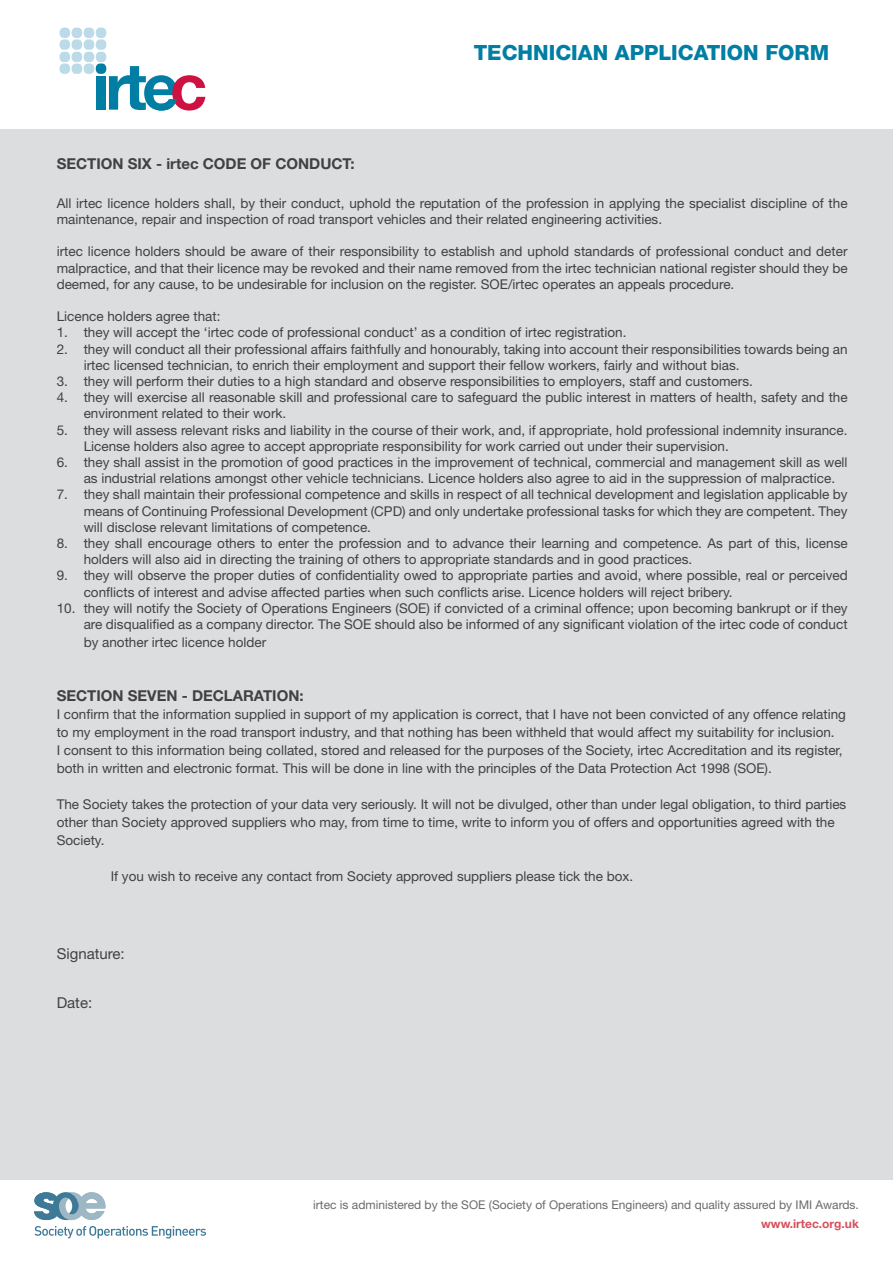
<style>
.page{position:relative;width:893px;height:1263px;background:#fff}
.page>*{position:absolute;margin:0;border:0;box-sizing:border-box;transform-origin:0 0}
.t1{font:800 21px "Helvetica Neue";color:#007ea3}
.t2{font:700 15px "Helvetica Neue";color:#414042}
.t3{font:15px "Helvetica Neue";color:#414042}
.t4{font:13.5px/16.2px "Helvetica Neue";color:#414042}
.t5{font:12px "Helvetica Neue";color:#696a6d}
.t6{font:700 12px "Helvetica Neue";color:#d6505a}
</style>
<div class="page">
<div style="left:97px;top:76px;width:9px;height:34px;background:#007ea3"></div>
<svg style="left:109px;top:66px;width:96px;height:45px"></svg>
<div style="left:96px;top:64px;width:10px;height:10px;background:#007ea3;border-radius:4px"></div>
<div style="left:84px;top:64px;width:10px;height:10px;background:#badbe7;border-radius:4px"></div>
<div style="left:96px;top:52px;width:10px;height:10px;background:#badbe7;border-radius:4px"></div>
<div style="left:84px;top:52px;width:10px;height:10px;background:#badbe7;border-radius:4px"></div>
<div style="left:72px;top:64px;width:10px;height:10px;background:#badbe7;border-radius:4px"></div>
<div style="left:60px;top:64px;width:10px;height:10px;background:#badbe7;border-radius:4px"></div>
<div style="left:72px;top:52px;width:10px;height:10px;background:#badbe7;border-radius:4px"></div>
<div style="left:60px;top:52px;width:10px;height:10px;background:#badbe7;border-radius:4px"></div>
<div style="left:96px;top:39px;width:10px;height:11px;background:#badbe7;border-radius:4px"></div>
<div style="left:84px;top:39px;width:10px;height:11px;background:#badbe7;border-radius:4px"></div>
<div style="left:96px;top:28px;width:10px;height:10px;background:#badbe7;border-radius:4px"></div>
<div style="left:84px;top:28px;width:10px;height:10px;background:#badbe7;border-radius:4px"></div>
<div style="left:72px;top:39px;width:10px;height:11px;background:#badbe7;border-radius:4px"></div>
<div style="left:60px;top:39px;width:10px;height:11px;background:#badbe7;border-radius:4px"></div>
<div style="left:72px;top:28px;width:10px;height:10px;background:#badbe7;border-radius:4px"></div>
<div style="left:60px;top:28px;width:10px;height:10px;background:#badbe7;border-radius:4px"></div>
<div style="left:0;top:130px;width:893px;height:1050px;background:#dcddde"></div>
<svg style="left:34px;top:1192px;width:172px;height:46px"></svg>
<h1 class="t1" style="left:474px;top:40px;width:357px">TECHNICIAN APPLICATION FORM</h1>
<p class="t2" style="left:57px;top:154px;width:299px">SECTION SIX - irtec CODE OF CONDUCT:</p>
<p class="t4" style="left:57px;top:195px;width:792px">All irtec licence holders shall, by their conduct, uphold the reputation of the profession in applying the specialist discipline of the maintenance, repair and inspection of road transport vehicles and their related engineering activities.</p>
<p class="t4" style="left:57px;top:243px;width:792px;text-align:justify">irtec licence holders should be aware of their responsibility to establish and uphold standards of professional conduct and deter malpractice, and that their licence may be revoked and their name removed from the irtec technician national register should they be deemed, for any cause, to be undesirable for inclusion on the register. SOE/irtec operates an appeals procedure.</p>
<p class="t4" style="left:57px;top:308px;width:165px">Licence holders agree that:</p>
<p class="t4" style="left:57px;top:324px;width:571px">1. they will accept the ‘irtec code of professional conduct’ as a condition of irtec registration.</p>
<p class="t4" style="left:84px;top:341px;width:765px;text-indent:-27px">2. they will conduct all their professional affairs faithfully and honourably, taking into account their responsibilities towards being an irtec licensed technician, to enrich their employment and support their fellow workers, fairly and without bias.</p>
<p class="t4" style="left:57px;top:373px;width:698px">3. they will perform their duties to a high standard and observe responsibilities to employers, staff and customers.</p>
<p class="t4" style="left:84px;top:389px;width:765px;text-indent:-27px">4. they will exercise all reasonable skill and professional care to safeguard the public interest in matters of health, safety and the environment related to their work.</p>
<p class="t4" style="left:84px;top:422px;width:765px;text-indent:-27px">5. they will assess relevant risks and liability in the course of their work, and, if appropriate, hold professional indemnity insurance.<br>License holders also agree to accept appropriate responsibility for work carried out under their supervision.</p>
<p class="t4" style="left:84px;top:454px;width:765px;text-indent:-27px">6. they shall assist in the promotion of good practices in the improvement of technical, commercial and management skill as well as industrial relations amongst other vehicle technicians. Licence holders also agree to aid in the suppression of malpractice.</p>
<p class="t4" style="left:84px;top:486px;width:765px;text-align:justify;text-indent:-27px">7. they shall maintain their professional competence and skills in respect of all technical development and legislation applicable by means of Continuing Professional Development (CPD) and only undertake professional tasks for which they are competent. They will disclose relevant limitations of competence.</p>
<p class="t4" style="left:84px;top:535px;width:765px;text-indent:-27px">8. they shall encourage others to enter the profession and to advance their learning and competence. As part of this, license holders will also aid in directing the training of others to appropriate standards and in good practices.</p>
<p class="t4" style="left:84px;top:567px;width:765px;text-indent:-27px">9. they will observe the proper duties of confidentiality owed to appropriate parties and avoid, where possible, real or perceived conflicts of interest and advise affected parties when such conflicts arise. Licence holders will reject bribery.</p>
<p class="t4" style="left:57px;top:600px;width:792px;text-align:right">10. they will notify the Society of Operations Engineers (SOE) if convicted of a criminal offence; upon becoming bankrupt or if they are disqualified as a company director. The SOE should also be informed of any significant violation of the irtec code of conduct</p>
<p class="t4" style="left:84px;top:634px;width:184px">by another irtec licence holder</p>
<p class="t2" style="left:57px;top:686px;width:248px">SECTION SEVEN - DECLARATION:</p>
<p class="t4" style="left:57px;top:705px;width:791px;line-height:18px">I confirm that the information supplied in support of my application is correct, that I have not been convicted of any offence relating to my employment in the road transport industry, and that nothing has been withheld that would affect my suitability for inclusion.<br>I consent to this information being collated, stored and released for the purposes of the Society, irtec Accreditation and its register, both in written and electronic format. This will be done in line with the principles of the Data Protection Act 1998 (SOE).</p>
<p class="t4" style="left:57px;top:795px;width:791px;line-height:18px">The Society takes the protection of your data very seriously. It will not be divulged, other than under legal obligation, to third parties other than Society approved suppliers who may, from time to time, write to inform you of offers and opportunities agreed with the<br>Society.</p>
<p class="t4" style="left:111px;top:868px;width:524px">If you wish to receive any contact from Society approved suppliers please tick the box.</p>
<p class="t3" style="left:57px;top:944px;width:70px">Signature:</p>
<p class="t3" style="left:57px;top:994px;width:37px">Date:</p>
<p class="t5" style="left:313px;top:1197px;width:547px">irtec is administered by the SOE (Society of Operations Engineers) and quality assured by IMI Awards.</p>
<p class="t6" style="left:761px;top:1216px;width:99px">www.irtec.org.uk</p>
</div>
